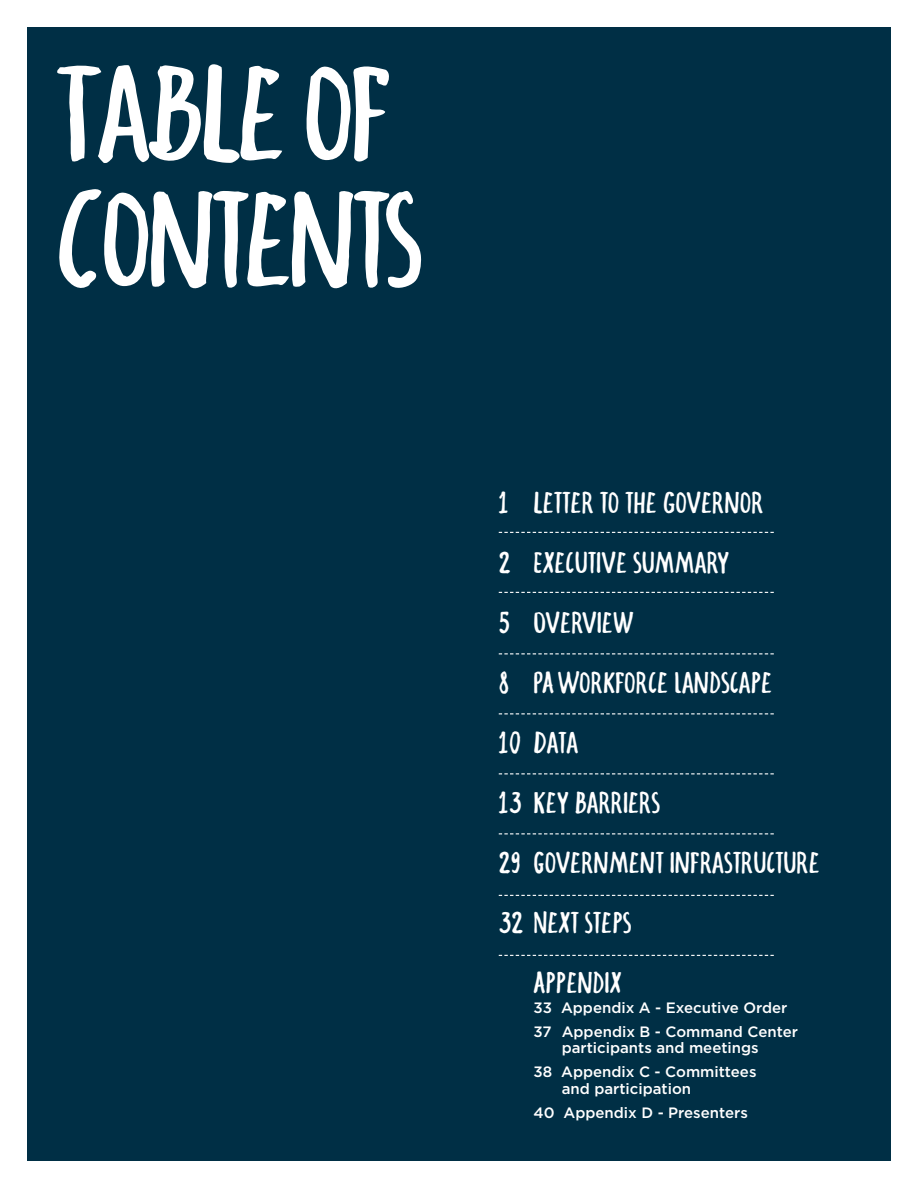
<style>
.page{position:relative;width:918px;height:1188px;background:#fff}
.page>*{position:absolute;margin:0;border:0;box-sizing:border-box;transform-origin:0 0}
.t1{font:135px/126px "Fungo";letter-spacing:-.04em;color:#fff}
.t2{font:30px "Fungo";color:#fff}
.t3{font:500 15px/16.5px "Gotham";color:#fff}
</style>
<div class="page">
<div style="left:27px;top:27px;width:864px;height:1134px;background:#002f45"></div>
<svg style="left:499px;top:532px;width:275px;height:1px"></svg>
<svg style="left:499px;top:592px;width:275px;height:1px"></svg>
<svg style="left:499px;top:653px;width:275px;height:1px"></svg>
<svg style="left:499px;top:713px;width:275px;height:1px"></svg>
<svg style="left:499px;top:773px;width:275px;height:1px"></svg>
<svg style="left:499px;top:833px;width:275px;height:1px"></svg>
<svg style="left:499px;top:895px;width:275px;height:1px"></svg>
<svg style="left:499px;top:955px;width:275px;height:1px"></svg>
<p class="t1" style="left:55px;top:51px;width:370px">TABLE OF<br>CONTENTS</p>
<p class="t2" style="left:499px;top:485px;width:266px">1 LETTER TO THE GOVERNOR</p>
<p class="t2" style="left:499px;top:545px;width:232px">2 EXECUTIVE SUMMARY</p>
<p class="t2" style="left:499px;top:605px;width:137px">5 OVERVIEW</p>
<p class="t2" style="left:499px;top:665px;width:275px">8 PA WORKFORCE LANDSCAPE</p>
<p class="t2" style="left:499px;top:725px;width:81px">10 DATA</p>
<p class="t2" style="left:499px;top:785px;width:163px">13 KEY BARRIERS</p>
<p class="t2" style="left:499px;top:845px;width:323px">29 GOVERNMENT INFRASTRUCTURE</p>
<p class="t2" style="left:499px;top:905px;width:134px">32 NEXT STEPS</p>
<p class="t2" style="left:534px;top:965px;width:90px">APPENDIX</p>
<p class="t3" style="left:534px;top:1000px;width:256px">33 Appendix A - Executive Order</p>
<p class="t3" style="left:562px;top:1024px;width:238px;text-indent:-28px">37 Appendix B - Command Center participants and meetings</p>
<p class="t3" style="left:562px;top:1064px;width:196px;text-indent:-28px">38 Appendix C - Committees and participation</p>
<p class="t3" style="left:534px;top:1105px;width:216px">40 Appendix D - Presenters</p>
</div>
